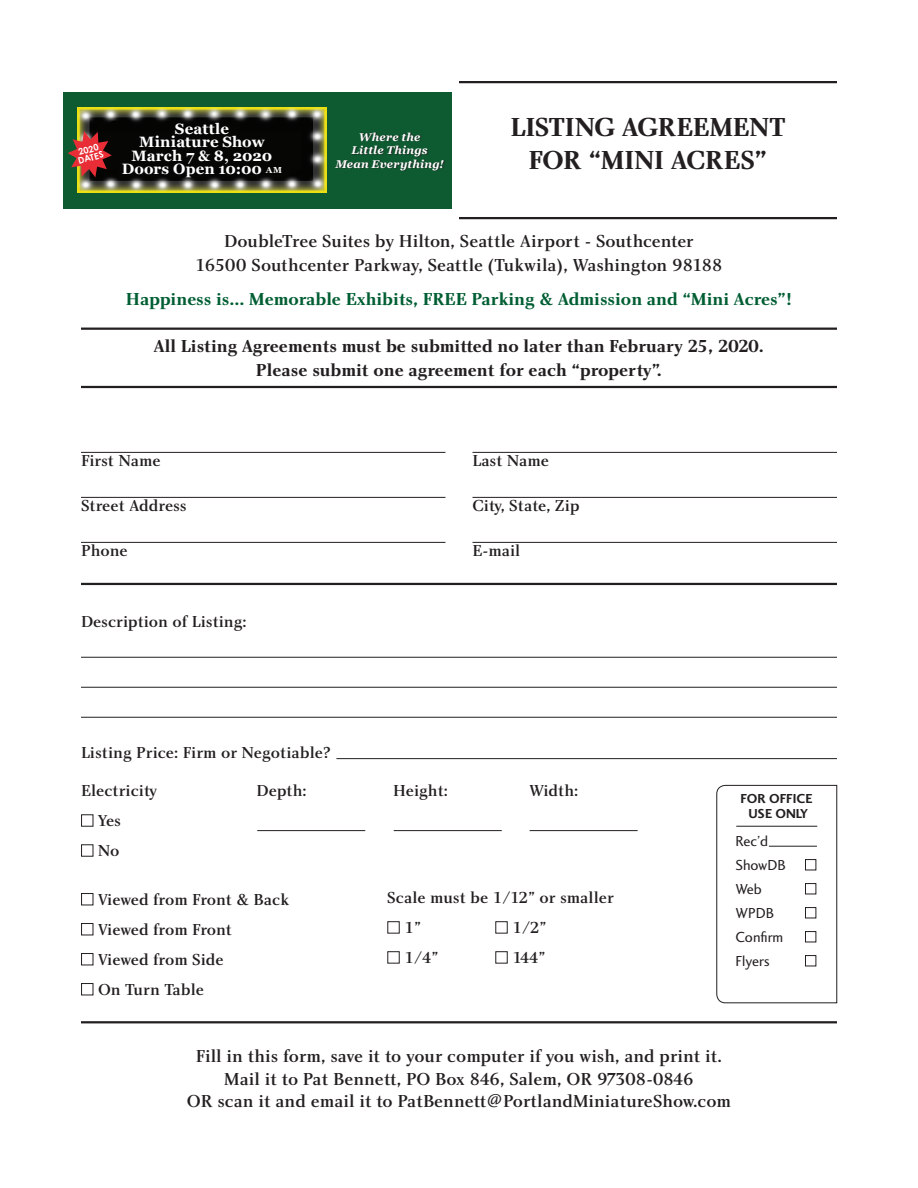
<style>
.page{position:relative;width:918px;height:1188px;background:#fff}
.page>*{position:absolute;margin:0;border:0;box-sizing:border-box;transform-origin:0 0}
.t1{font:27px/33px "Charlotte Bold Plain";letter-spacing:-.005em;color:#231f20;text-align:center}
.t2{font:18px/22.5px "Charlotte Medium Plain";color:#231f20;text-align:center}
.t3{font:18px/24px "Charlotte Bold Plain";color:#231f20;text-align:center}
.t4{font:18px "Charlotte Bold Plain";color:#005e33}
.t5{font:16.5px/30px "Charlotte Medium Plain";color:#231f20}
.t6{font:700 15px/13.5px "Georgia";letter-spacing:.01em;color:#fff;text-align:center}
.t7{font:15px/24px "Charlotte Sans Book Plain";color:#231f20}
.t8{font:13.5px/15px "Charlotte Sans Bold Plain";color:#231f20;text-align:center}
.t9{font:italic 700 11.25px/13.5px "Georgia";letter-spacing:.015em;color:#fff;text-align:center}
.t10{font:700 9px/8.2px "Century Gothic";color:#fff}
.s1{font-size:8.7px}
</style>
<div class="page">
<hr style="left:459px;top:217px;width:378px;height:2px;background:#231f20">
<hr style="left:459px;top:81px;width:378px;height:2px;background:#231f20">
<hr style="left:81px;top:452px;width:365px;height:1px;background:#231f20">
<hr style="left:81px;top:497px;width:365px;height:1px;background:#231f20">
<hr style="left:81px;top:542px;width:365px;height:1px;background:#231f20">
<hr style="left:472px;top:452px;width:365px;height:1px;background:#231f20">
<hr style="left:472px;top:497px;width:365px;height:1px;background:#231f20">
<hr style="left:472px;top:542px;width:365px;height:1px;background:#231f20">
<div style="left:81px;top:815px;width:12px;height:11px;border:1px solid #231f20"></div>
<div style="left:81px;top:845px;width:12px;height:11px;border:1px solid #231f20"></div>
<hr style="left:81px;top:583px;width:756px;height:2px;background:#231f20">
<hr style="left:81px;top:1021px;width:756px;height:2px;background:#231f20">
<hr style="left:81px;top:657px;width:756px;height:1px;background:#231f20">
<hr style="left:81px;top:687px;width:756px;height:1px;background:#231f20">
<hr style="left:81px;top:717px;width:756px;height:1px;background:#231f20">
<hr style="left:257px;top:830px;width:108px;height:1px;background:#231f20">
<hr style="left:394px;top:830px;width:108px;height:1px;background:#231f20">
<hr style="left:530px;top:830px;width:108px;height:1px;background:#231f20">
<div style="left:81px;top:893px;width:12px;height:12px;border:1px solid #231f20"></div>
<div style="left:81px;top:923px;width:12px;height:12px;border:1px solid #231f20"></div>
<div style="left:81px;top:953px;width:12px;height:12px;border:1px solid #231f20"></div>
<div style="left:81px;top:983px;width:12px;height:12px;border:1px solid #231f20"></div>
<hr style="left:81px;top:328px;width:756px;height:2px;background:#231f20">
<hr style="left:81px;top:386px;width:756px;height:2px;background:#231f20">
<svg style="left:716px;top:785px;width:121px;height:218px"></svg>
<hr style="left:736px;top:826px;width:81px;height:1px;background:#231f20">
<hr style="left:769px;top:846px;width:48px;height:1px;background:#231f20">
<div style="left:805px;top:859px;width:11px;height:11px;border:1px solid #231f20"></div>
<div style="left:805px;top:883px;width:11px;height:11px;border:1px solid #231f20"></div>
<div style="left:805px;top:907px;width:11px;height:11px;border:1px solid #231f20"></div>
<div style="left:805px;top:931px;width:11px;height:11px;border:1px solid #231f20"></div>
<div style="left:805px;top:955px;width:11px;height:11px;border:1px solid #231f20"></div>
<hr style="left:336px;top:758px;width:501px;height:1px;background:#231f20">
<div style="left:64px;top:92px;width:388px;height:116px;background:#0e5a31"></div>
<img style="left:77px;top:108px;width:250px;height:84px">
<svg style="left:68px;top:131px;width:44px;height:46px;background:#843329"></svg>
<div style="left:335px;top:132px;width:110px;height:39px;background:#231f20;opacity:.8"></div>
<p class="t6" style="left:122px;top:122px;width:162px">Seattle<br>Miniature Show<br>March 7 &amp; 8, 2020<br>Doors Open 10:00 <span class="s1">AM</span></p>
<p class="t10" style="left:75px;top:149px;width:27px;rotate:-16deg">2020<br>DATES</p>
<p class="t9" style="left:335px;top:130px;width:110px">Where the<br>Little Things<br>Mean Everything!</p>
<h1 class="t1" style="left:510px;top:110px;width:277px">LISTING AGREEMENT<br>FOR “MINI ACRES”</h1>
<p class="t2" style="left:195px;top:229px;width:529px;line-height:24px">DoubleTree Suites by Hilton, Seattle Airport - Southcenter<br>16500 Southcenter Parkway, Seattle (Tukwila), Washington 98188</p>
<p class="t4" style="left:126px;top:289px;width:668px">Happiness is... Memorable Exhibits, FREE Parking &amp; Admission and “Mini Acres”!</p>
<p class="t3" style="left:154px;top:334px;width:612px">All Listing Agreements must be submitted no later than February 25, 2020.<br>Please submit one agreement for each “property”.</p>
<p class="t5" style="left:81px;top:445px;width:81px">First Name</p>
<p class="t5" style="left:81px;top:490px;width:107px">Street Address</p>
<p class="t5" style="left:81px;top:535px;width:48px">Phone</p>
<p class="t5" style="left:81px;top:606px;width:167px">Description of Listing:</p>
<p class="t5" style="left:81px;top:738px;width:251px">Listing Price: Firm or Negotiable?</p>
<p class="t5" style="left:472px;top:445px;width:78px">Last Name</p>
<p class="t5" style="left:472px;top:490px;width:109px">City, State, Zip</p>
<p class="t5" style="left:472px;top:535px;width:49px">E-mail</p>
<p class="t5" style="left:98px;top:776px;width:61px;text-indent:-17px">Electricity<br>Yes<br>No</p>
<p class="t5" style="left:256px;top:776px;width:52px">Depth:</p>
<p class="t5" style="left:393px;top:776px;width:56px">Height:</p>
<p class="t5" style="left:530px;top:776px;width:50px">Width:</p>
<p class="t5" style="left:98px;top:884px;width:192px">Viewed from Front &amp; Back<br>Viewed from Front<br>Viewed from Side<br>On Turn Table</p>
<p class="t5" style="left:404px;top:882px;width:211px;text-indent:-17px">Scale must be 1/12” or smaller<br>1”</p>
<p class="t5" style="left:512px;top:912px;width:36px">1/2”</p>
<p class="t5" style="left:404px;top:942px;width:36px">1/4”</p>
<p class="t5" style="left:512px;top:942px;width:35px">144”</p>
<p class="t8" style="left:741px;top:791px;width:73px">FOR OFFICE<br>USE ONLY</p>
<p class="t7" style="left:735px;top:829px;width:52px">Rec’d<br>ShowDB<br>Web<br>WPDB<br>Confirm<br>Flyers</p>
<p class="t2" style="left:187px;top:1045px;width:546px">Fill in this form, save it to your computer if you wish, and print it.<br>Mail it to Pat Bennett, PO Box 846, Salem, OR 97308-0846<br>OR scan it and email it to PatBennett@PortlandMiniatureShow.com</p>
</div>
